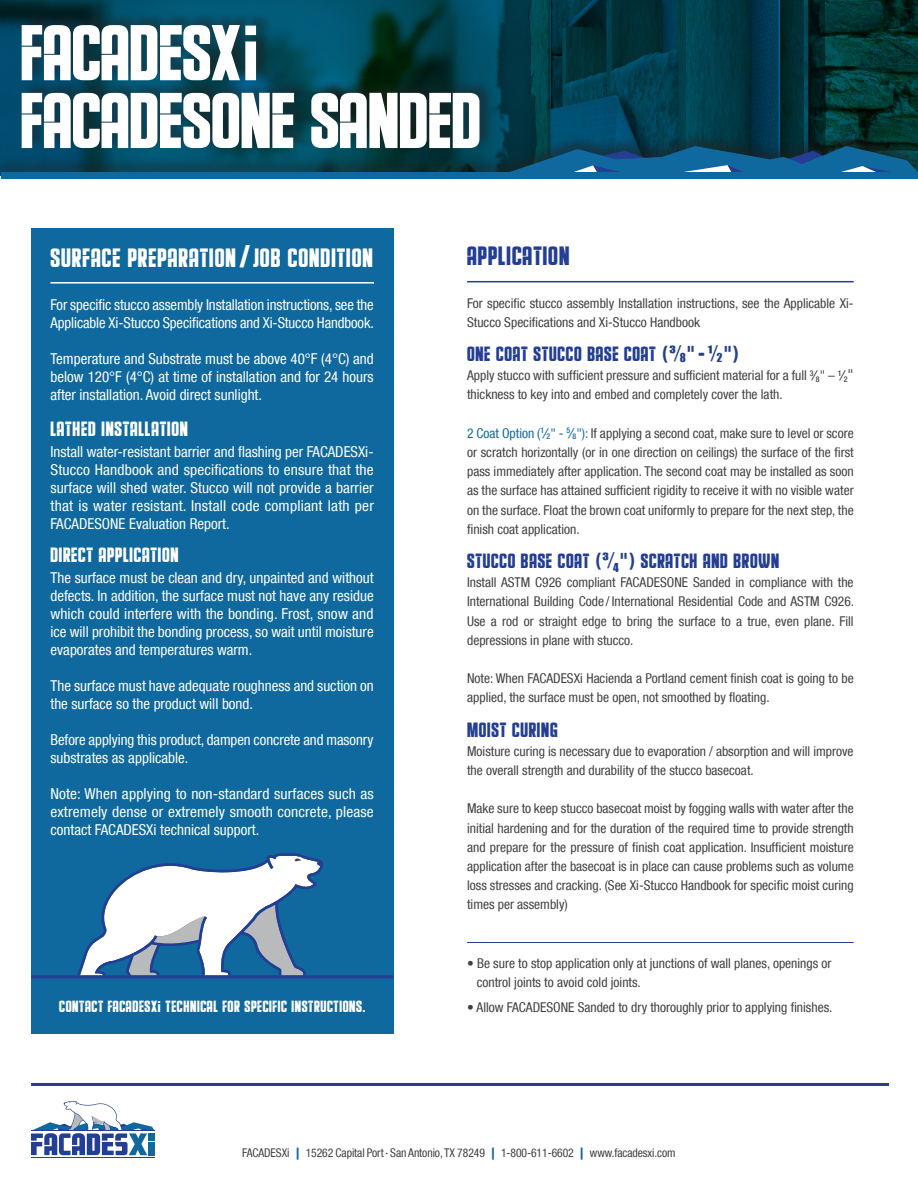
<style>
.page{position:relative;width:918px;height:1188px;background:#fff}
.page>*{position:absolute;margin:0;border:0;box-sizing:border-box;transform-origin:0 0}
.t1{font:81px/67.8px "Educated Deers";color:#fff}
.t2{font:27px "Educated Deers";letter-spacing:.04em;color:#fff}
.t3{font:27px "Educated Deers";letter-spacing:.04em;color:#233e92}
.t4{font:21px "Educated Deers";letter-spacing:.04em;color:#233e92}
.t5{font:21px "Educated Deers";letter-spacing:.04em;color:#fff}
.t6{font:16.5px "Educated Deers";letter-spacing:.04em;color:#fff}
.t7{font:condensed 15px/18px "Helvetica Neue LT Com";color:#fff;text-align:justify}
.t8{font:condensed 13.5px/19.2px "Helvetica Neue LT Com";color:#404041}
.t9{font:condensed 12px "Helvetica Neue LT Com";letter-spacing:-.005em;color:#404041}
.s1{font-family:"Acumin Variable Concept";font-size:75px}
.s2{font-family:"Impact"}
.s3{font-family:"Acumin Variable Concept";font-size:15px}
.s4{font-family:"Myriad Pro";font-weight:700}
.s5{font-family:"Impact";font-size:19.5px}
.s6{font-family:"Impact";font-size:11.4px}
.s7{font-family:"Helvetica Neue LT Com";font-weight:500}
.s8{font-weight:500}
.s9{font-size:15px}
.s10{color:#10699e}
.s11{font-weight:500;color:#10699e}
.s12{font-weight:900;font-stretch:normal;color:#10699e}
</style>
<div class="page">
<img style="left:0;top:0;width:918px;height:131px">
<div style="left:31px;top:229px;width:362px;height:805px;background:#10699e"></div>
<hr style="left:31px;top:1157px;width:124px;height:1px;background:#233e92">
<svg style="left:31px;top:1101px;width:123px;height:54px"></svg>
<hr style="left:31px;top:1130px;width:124px;height:1px;background:#233e92">
<div style="left:148px;top:1133px;width:7px;height:8px;background:#10699e"></div>
<div style="left:148px;top:1142px;width:7px;height:13px;background:#10699e"></div>
<div style="left:0;top:131px;width:918px;height:48px;background:#231f20;opacity:.5"></div>
<svg style="left:507px;top:146px;width:411px;height:26px;background:#17587d"></svg>
<div style="left:1px;top:172px;width:917px;height:7px;background:#10699e"></div>
<hr style="left:31px;top:1083px;width:858px;height:3px;background:#233e92">
<div style="left:21px;top:11px;width:475px;height:139px;background:#231f20;opacity:.5"></div>
<svg style="left:77px;top:853px;width:247px;height:122px"></svg>
<hr style="left:467px;top:281px;width:387px;height:1px;background:#233e92">
<hr style="left:467px;top:942px;width:387px;height:1px;background:#233e92">
<hr style="left:50px;top:282px;width:324px;height:2px;background:#fff">
<hr style="left:31px;top:975px;width:362px;height:3px;background:#233e92">
<h1 class="t1" style="left:21px;top:18px;width:462px">FACADESX<span class="s1">i<br></span>FACADESONE SANDED</h1>
<p class="t2" style="left:50px;top:241px;width:324px">SURFACE PREPARATION <span class="s2">/</span> JOB CONDITION</p>
<p class="t7" style="left:50px;top:295px;width:325px">For specific stucco assembly Installation instructions, see the<br>Applicable Xi-Stucco Specifications and Xi-Stucco Handbook.</p>
<p class="t7" style="left:50px;top:349px;width:325px">Temperature and Substrate must be above 40°F (4°C) and below 120°F (4°C) at time of installation and for 24 hours after installation. Avoid direct sunlight.</p>
<p class="t5" style="left:50px;top:416px;width:139px">LATHED INSTALLATION</p>
<p class="t7" style="left:50px;top:442px;width:325px">Install water-resistant barrier and flashing per FACADESXi-Stucco Handbook and specifications to ensure that the surface will shed water. Stucco will not provide a barrier that is water resistant. Install code compliant lath per FACADESONE Evaluation Report.</p>
<p class="t5" style="left:50px;top:542px;width:129px">DIRECT APPLICATION</p>
<p class="t7" style="left:50px;top:568px;width:325px">The surface must be clean and dry, unpainted and without defects. In addition, the surface must not have any residue which could interfere with the bonding. Frost, snow and ice will prohibit the bonding process, so wait until moisture evaporates and temperatures warm.</p>
<p class="t7" style="left:50px;top:676px;width:325px">The surface must have adequate roughness and suction on the surface so the product will bond.</p>
<p class="t7" style="left:50px;top:730px;width:324px">Before applying this product, dampen concrete and masonry substrates as applicable.</p>
<p class="t7" style="left:50px;top:784px;width:325px">Note: When applying to non-standard surfaces such as extremely dense or extremely smooth concrete, please contact FACADESXi technical support.</p>
<p class="t6" style="left:59px;top:997px;width:308px">CONTACT FACADESX<span class="s3">i</span> TECHNICAL FOR SPECIFIC INSTRUCTIONS.</p>
<p class="t3" style="left:467px;top:240px;width:104px">APPLICATION</p>
<p class="t8" style="left:467px;top:293px;width:388px">For specific stucco assembly Installation instructions, see the Applicable Xi-<br>Stucco Specifications and Xi-Stucco Handbook</p>
<p class="t4" style="left:467px;top:342px;width:274px">ONE COAT STUCCO BASE COAT <span class="s4">(</span><span class="s5">3∕</span><span class="s6">8</span><span class="s7">"</span><span class="s2">-</span><span class="s5">1∕</span><span class="s6">2</span><span class="s7">"</span><span class="s4">)</span></p>
<p class="t8" style="left:467px;top:366px;width:388px">Apply stucco with sufficient pressure and sufficient material for a full <sup>3</sup><span class="s8">⁄</span><sub>8</sub>" – <sup>1</sup><span class="s8">⁄</span><sub>2</sub><span class="s9">" </span>thickness to key into and embed and completely cover the lath.</p>
<p class="t8" style="left:467px;top:423px;width:388px;text-align:justify"><span class="s10">2 Coat Option (</span><sup>1</sup><span class="s11">⁄</span><sub>2</sub><span class="s10">" -</span> <sup>5</sup><span class="s11">∕</span><sub>8</sub><span class="s10">"):</span> If applying a second coat, make sure to level or score or scratch horizontally (or in one direction on ceilings) the surface of the first pass immediately after application. The second coat may be installed as soon as the surface has attained sufficient rigidity to receive it with no visible water on the surface. Float the brown coat uniformly to prepare for the next step, the finish coat application.</p>
<p class="t4" style="left:467px;top:549px;width:313px">STUCCO BASE COAT <span class="s4">(</span><span class="s5">3∕</span><sub>4</sub><span class="s7">"</span><span class="s4">)</span> SCRATCH AND BROWN</p>
<p class="t8" style="left:467px;top:573px;width:389px;text-align:justify">Install ASTM C926 compliant FACADESONE Sanded in compliance with the International Building Code / International Residential Code and ASTM C926.<br>Use a rod or straight edge to bring the surface to a true, even plane. Fill depressions in plane with stucco.</p>
<p class="t8" style="left:467px;top:669px;width:388px">Note: When FACADESXi Hacienda a Portland cement finish coat is going to be applied, the surface must be open, not smoothed by floating.</p>
<p class="t4" style="left:467px;top:717px;width:92px">MOIST CURING</p>
<p class="t8" style="left:467px;top:741px;width:388px">Moisture curing is necessary due to evaporation / absorption and will improve the overall strength and durability of the stucco basecoat.</p>
<p class="t8" style="left:467px;top:799px;width:388px;text-align:justify">Make sure to keep stucco basecoat moist by fogging walls with water after the initial hardening and for the duration of the required time to provide strength and prepare for the pressure of finish coat application. Insufficient moisture application after the basecoat is in place can cause problems such as volume loss stresses and cracking. (See Xi-Stucco Handbook for specific moist curing times per assembly)</p>
<p class="t8" style="left:467px;top:953px;width:366px">• Be sure to stop application only at junctions of wall planes, openings or</p>
<p class="t8" style="left:477px;top:972px;width:166px">control joints to avoid cold joints.</p>
<p class="t8" style="left:467px;top:998px;width:367px">• Allow FACADESONE Sanded to dry thoroughly prior to applying finishes.</p>
<p class="t9" style="left:242px;top:1146px;width:435px">FACADESXi <span class="s12">|</span> 15262 Capital Port <sup>•</sup> San Antonio, TX 78249 <span class="s12">|</span> 1-800-611-6602 <span class="s12">|</span> www.facadesxi.com</p>
</div>
